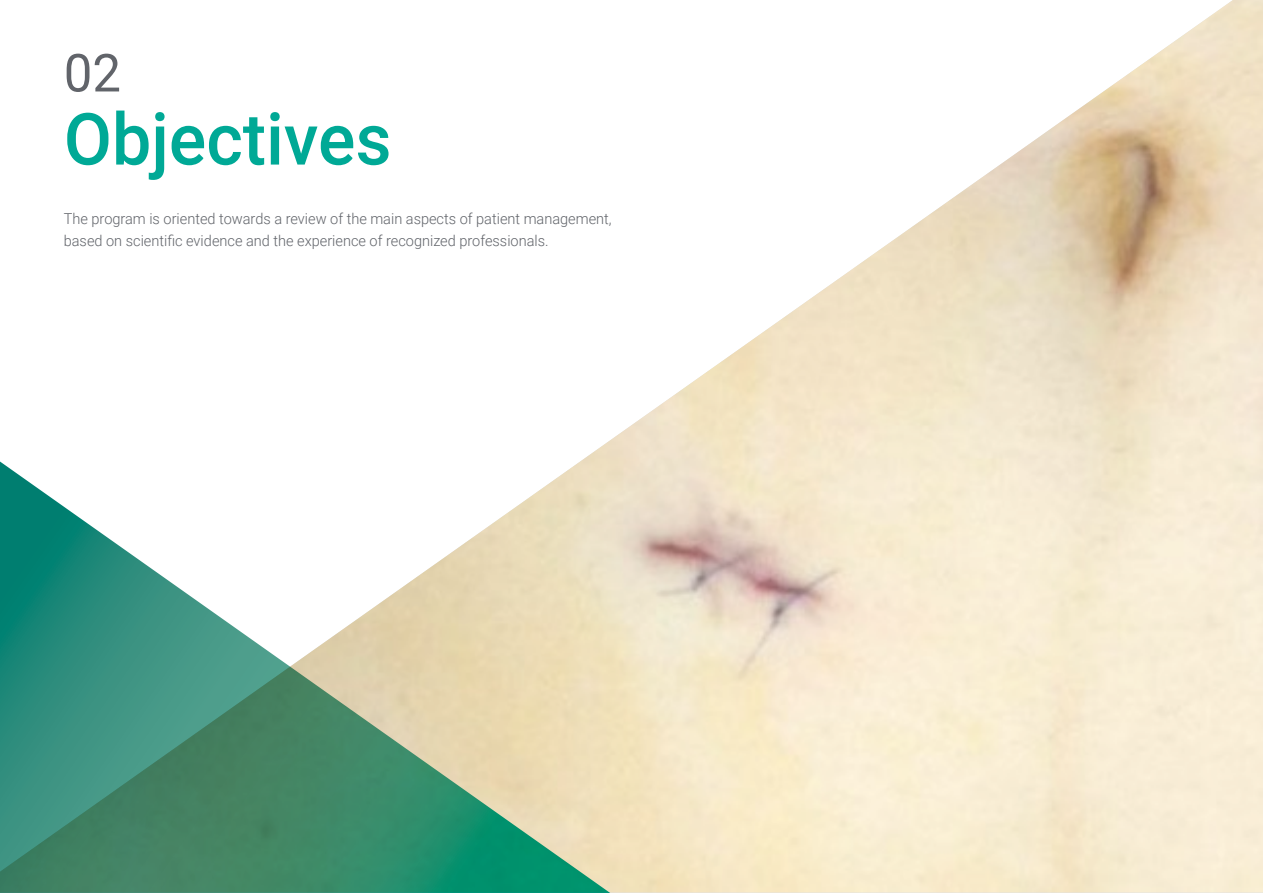
<style>
.page{position:relative;width:1263px;height:893px;background:#fff}
.page>*{position:absolute;margin:0;border:0;box-sizing:border-box;transform-origin:0 0}
.t1{font:500 72px "Roboto";color:#00a996}
.t2{font:52.5px "Roboto";color:#61646a}
.t3{font:300 15px/22.5px "Roboto";color:#61646a}
</style>
<div class="page">
<img style="left:602px;top:0;width:661px;height:892px">
<svg style="left:0;top:446px;width:640px;height:447px"></svg>
<h2 class="t2" style="left:64px;top:36px;width:59px">02</h2>
<h1 class="t1" style="left:64px;top:89px;width:329px">Objectives</h1>
<p class="t3" style="left:64px;top:207px;width:549px">The program is oriented towards a review of the main aspects of patient management, based on scientific evidence and the experience of recognized professionals.</p>
</div>
